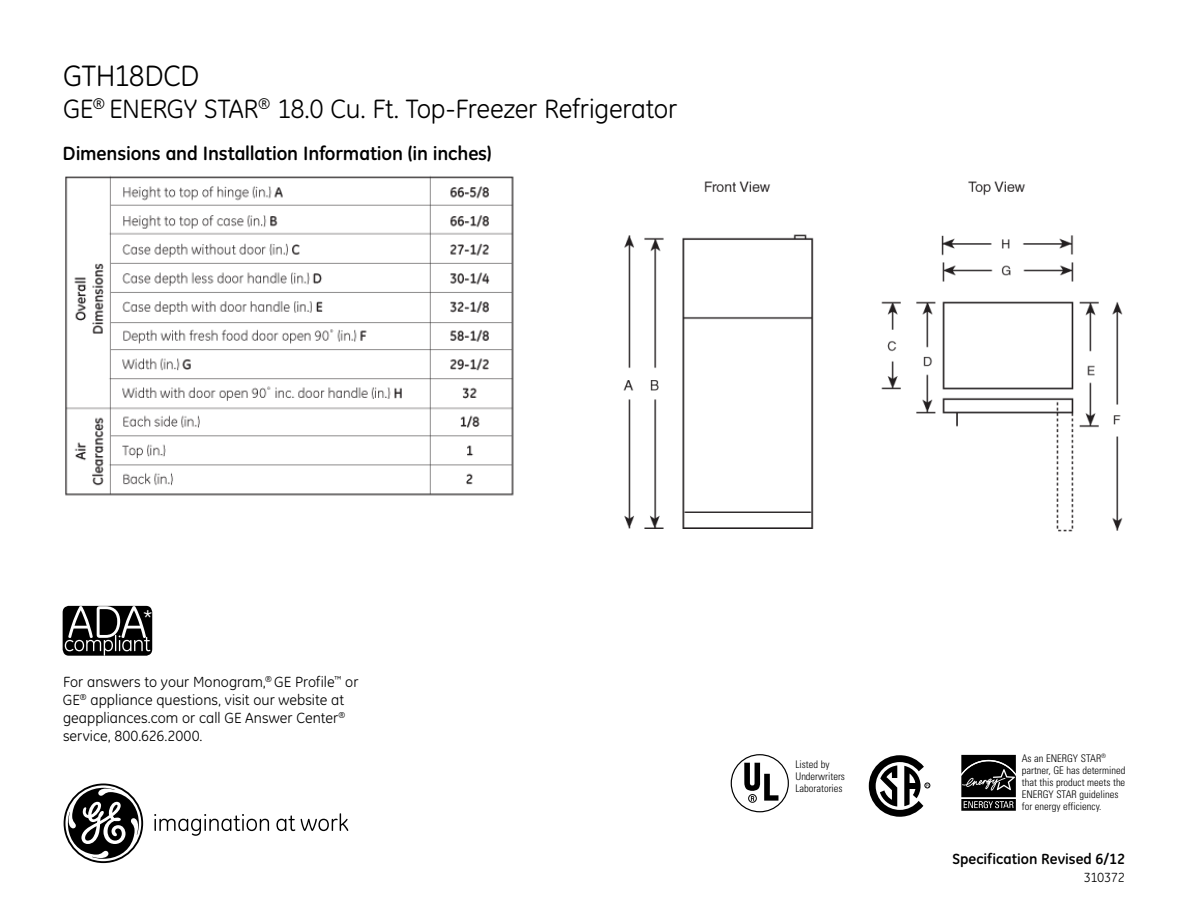
<style>
.page{position:relative;width:1188px;height:918px;background:#fff}
.page>*{position:absolute;margin:0;border:0;box-sizing:border-box;transform-origin:0 0}
.t1{font:30px "GE Inspira";letter-spacing:-.015em;color:#000}
.t2{font:27px "GE Inspira";letter-spacing:-.015em;color:#000}
.t3{font:21.75px "GE Inspira";color:#fff}
.t4{font:700 19.5px "GE Inspira";letter-spacing:-.01em;color:#000}
.t5{font:15px/18px "GE Inspira";color:#000}
.t6{font:700 15px "GE Inspira";color:#000}
.t7{font:13.5px "GE Inspira";letter-spacing:-.03em;color:#000}
.t8{font:300 condensed 10.5px/12px "Univers LT Std";color:#000}
</style>
<div class="page">
<img style="left:623px;top:181px;width:500px;height:351px">
<img style="left:65px;top:175px;width:449px;height:321px">
<div style="left:63px;top:606px;width:89px;height:50px;background:#000;border-radius:6px"></div>
<svg style="left:65px;top:606px;width:85px;height:50px"></svg>
<svg style="left:154px;top:814px;width:115px;height:22px"></svg>
<svg style="left:276px;top:815px;width:19px;height:16px"></svg>
<svg style="left:301px;top:813px;width:47px;height:18px"></svg>
<svg style="left:64px;top:784px;width:79px;height:79px"></svg>
<svg style="left:744px;top:763px;width:34px;height:38px"></svg>
<div style="left:748px;top:794px;width:9px;height:9px;border:1px solid #000;border-radius:50%"></div>
<div style="left:731px;top:754px;width:58px;height:58px;border:1px solid #000;border-radius:50%"></div>
<svg style="left:869px;top:755px;width:61px;height:62px"></svg>
<div style="left:960px;top:754px;width:57px;height:45px;background:#e2e2e2"></div>
<svg style="left:960px;top:755px;width:57px;height:56px;background:#363636"></svg>
<h1 class="t1" style="left:63px;top:58px;width:138px">GTH18DCD</h1>
<h2 class="t2" style="left:63px;top:93px;width:616px">GE<sup>®</sup> ENERGY STAR<sup>®</sup> 18.0 Cu. Ft. Top-Freezer Refrigerator</h2>
<h3 class="t4" style="left:63px;top:141px;width:431px">Dimensions and Installation Information (in inches)</h3>
<h3 class="t3" style="left:143px;top:605px;width:11px">*</h3>
<p class="t5" style="left:63px;top:672px;width:297px">For answers to your Monogram,<sup>®</sup> GE Profile<sup>™</sup> or GE<sup>®</sup> appliance questions, visit our website at geappliances.com or call GE Answer Center<sup>® </sup>service, 800.626.2000.</p>
<p class="t8" style="left:795px;top:758px;width:51px">Listed by<br>Underwriters<br>Laboratories</p>
<p class="t8" style="left:1022px;top:752px;width:105px">As an Energy Star<sup>® </sup>partner, GE has determined that this product meets the<br>Energy Star guidelines for energy efficiency.</p>
<p class="t6" style="left:952px;top:849px;width:174px">Specification Revised 6/12</p>
<p class="t7" style="left:1084px;top:870px;width:43px">310372</p>
</div>
